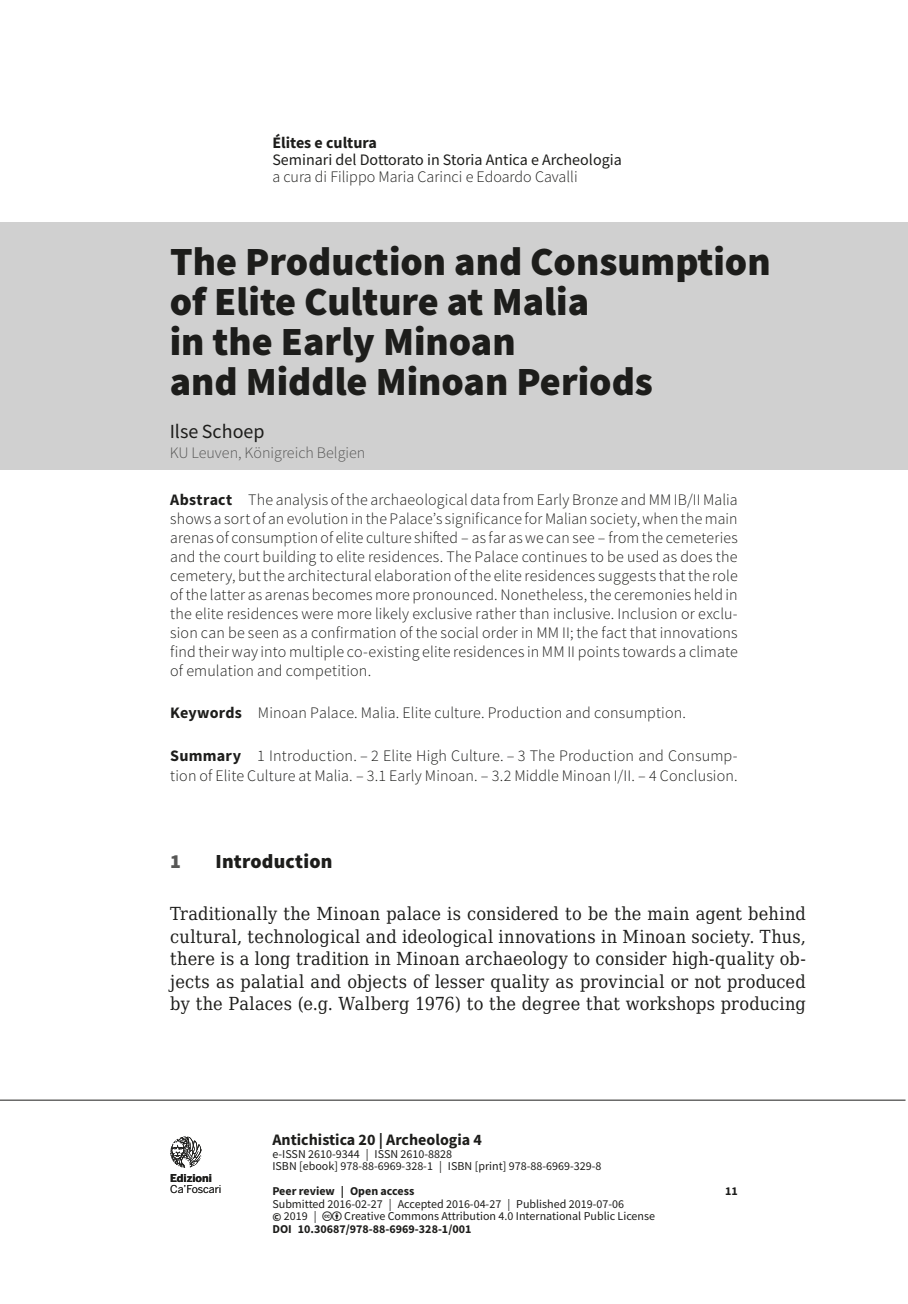
<style>
.page{position:relative;width:908px;height:1304px;background:#fff}
.page>*{position:absolute;margin:0;border:0;box-sizing:border-box;transform-origin:0 0}
.t1{font:900 40px/40px "Source Sans Pro";color:#1d1d1b}
.t2{font:900 20px "Source Sans Pro";letter-spacing:.01em;color:#1d1d1b}
.t3{font:20px "Source Sans Pro";color:#1d1d1b}
.t4{font:900 20px "Source Sans Pro";color:#575756}
.t5{font:18px/22.4px "DejaVu Serif Condensed";letter-spacing:.01em;color:#1d1d1b;text-align:justify}
.t6{font:300 16px/19px "Source Sans Pro";letter-spacing:.005em;color:#1d1d1b;text-align:justify}
.t7{font:16px "Source Sans Pro";color:#1d1d1b}
.t8{font:700 16px "Source Sans Pro";color:#1d1d1b}
.t9{font:300 16px "Source Sans Pro";color:#575756}
.t10{font:12px/12.4px "Source Sans Pro";color:#1d1d1b}
.t11{font:700 12px "Source Sans Pro";color:#1d1d1b}
.t12{font:10.8px "Benton Sans";letter-spacing:-.01em;color:#1d1d1b}
.t13{font:700 10.8px "Benton Sans";color:#1d1d1b}
.s1{font-weight:700}
</style>
<div class="page">
<hr style="left:0;top:1100px;width:905px;height:1px;background:#1d1d1b">
<svg style="left:170px;top:1136px;width:31px;height:32px"></svg>
<div style="left:0;top:223px;width:907px;height:247px;background:#d0d0d0"></div>
<p class="t8" style="left:272px;top:132px;width:106px">Élites e cultura</p>
<p class="t7" style="left:272px;top:150px;width:351px">Seminari del Dottorato in Storia Antica e Archeologia</p>
<p class="t6" style="left:272px;top:167px;width:306px">a cura di Filippo Maria Carinci e Edoardo Cavalli</p>
<h1 class="t1" style="left:170px;top:241px;width:602px">The Production and Consumption of Elite Culture at Malia<br>in the Early Minoan<br>and Middle Minoan Periods</h1>
<p class="t3" style="left:170px;top:419px;width:96px">Ilse Schoep</p>
<p class="t9" style="left:170px;top:443px;width:197px">KU Leuven, Königreich Belgien</p>
<p class="t6" style="left:170px;top:490px;width:568px"><span class="s1">Abstract</span> The analysis of the archaeological data from Early Bronze and MM IB/II Malia shows a sort of an evolution in the Palace’s significance for Malian society, when the main arenas of consumption of elite culture shifted – as far as we can see – from the cemeteries and the court building to elite residences. The Palace continues to be used as does the cemetery, but the architectural elaboration of the elite residences suggests that the role of the latter as arenas becomes more pronounced. Nonetheless, the ceremonies held in the elite residences were more likely exclusive rather than inclusive. Inclusion or exclu&shy;sion can be seen as a confirmation of the social order in MM II; the fact that innovations find their way into multiple co-existing elite residences in MM II points towards a climate of emulation and competition.</p>
<p class="t6" style="left:170px;top:704px;width:517px"><span class="s1">Keywords</span> Minoan Palace. Malia. Elite culture. Production and consumption.</p>
<p class="t6" style="left:170px;top:746px;width:568px;line-height:20px"><span class="s1">Summary</span> 1 Introduction. – 2 Elite High Culture. – 3 The Production and Consump&shy;tion of Elite Culture at Malia. – 3.1 Early Minoan. – 3.2 Middle Minoan I/II. – 4 Conclusion.</p>
<p class="t4" style="left:170px;top:847px;width:12px">1</p>
<p class="t2" style="left:215px;top:847px;width:118px">Introduction</p>
<p class="t5" style="left:170px;top:902px;width:637px">Traditionally the Minoan palace is considered to be the main agent behind cultural, technological and ideological innovations in Minoan society. Thus, there is a long tradition in Minoan archaeology to consider high-quality ob&shy;jects as palatial and objects of lesser quality as provincial or not produced by the Palaces (e.g. Walberg 1976) to the degree that workshops producing</p>
<p class="t13" style="left:170px;top:1171px;width:43px">Edizioni</p>
<p class="t12" style="left:170px;top:1183px;width:53px">Ca’Foscari</p>
<p class="t8" style="left:272px;top:1129px;width:211px">Antichistica 20 | Archeologia 4</p>
<p class="t10" style="left:272px;top:1147px;width:330px">e-ISSN 2610-9344 | ISSN 2610-8828<br>ISBN [ebook] 978-88-6969-328-1 | ISBN [print] 978-88-6969-329-8</p>
<p class="t11" style="left:272px;top:1183px;width:143px">Peer review | Open access</p>
<p class="t11" style="left:724px;top:1183px;width:14px">11</p>
<p class="t10" style="left:272px;top:1197px;width:353px">Submitted 2016-02-27 | Accepted 2016-04-27 | Published 2019-07-06 <span class="s1">©</span> 2019 |</p>
<p class="t10" style="left:344px;top:1210px;width:312px">Creative Commons Attribution 4.0 International Public License</p>
<p class="t11" style="left:272px;top:1220px;width:200px">DOI 10.30687/978-88-6969-328-1/001</p>
</div>
